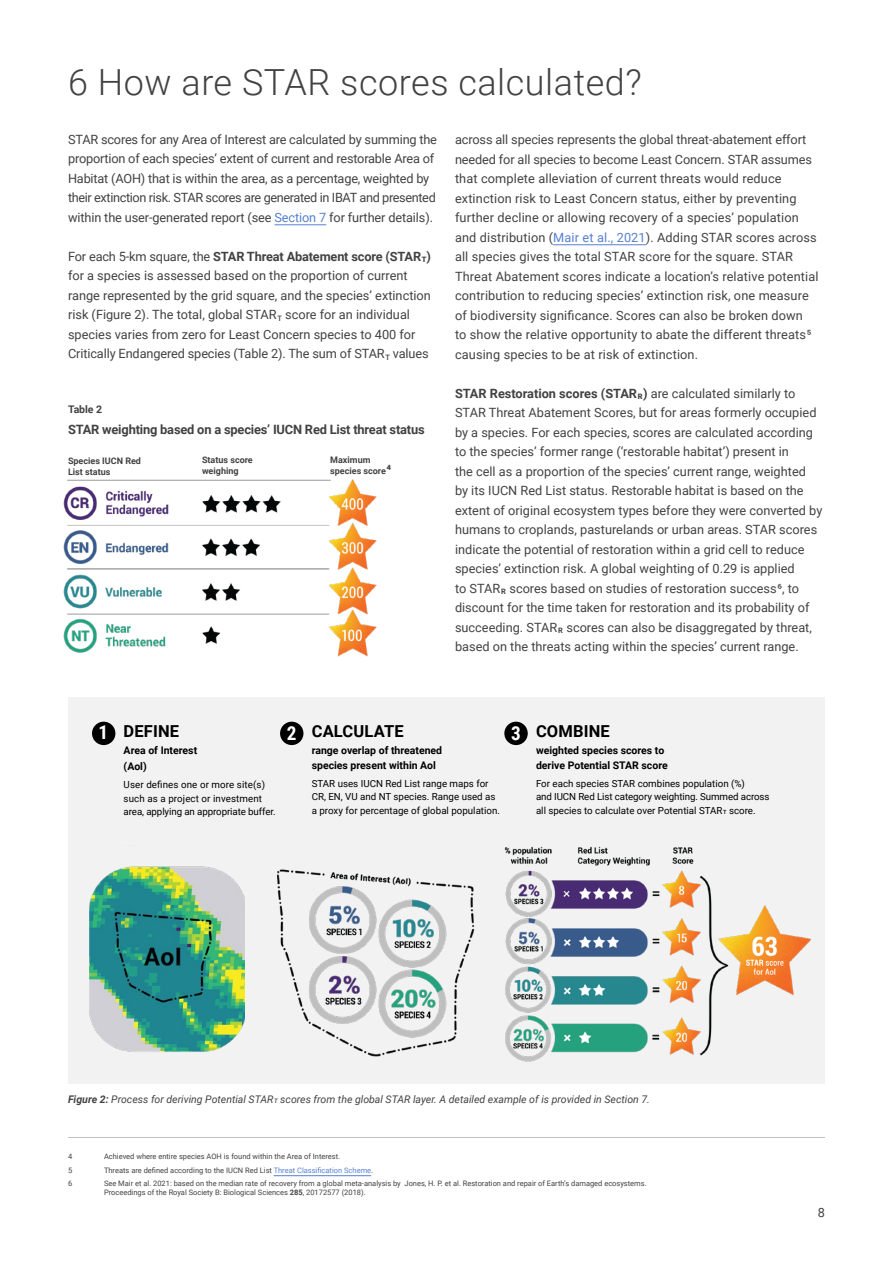
<style>
.page{position:relative;width:893px;height:1263px;background:#fff}
.page>*{position:absolute;margin:0;border:0;box-sizing:border-box;transform-origin:0 0}
.Heading_1__24pt{font:300 36px "Roboto";letter-spacing:.015em;color:#424242}
.Body_-_Black{font:700 19.2px "Roboto Condensed";color:#fff}
.Body_-_Black-2{font:700 16.5px "Roboto";letter-spacing:.01em;color:#000}
.Body_-_Black-3{font:700 12.9px "Roboto";letter-spacing:-.015em;color:#424242}
.Body_-_Black-4{font:12.75px/19.5px "Roboto";color:#424242}
.Heading_1__24pt-2{font:12.75px/19.5px "Roboto";letter-spacing:-.015em;color:#424242}
.Body_-_Black-5{font:700 10.5px/15px "Roboto";color:#000}
.Body_-_Black-6{font:italic 10.5px "Roboto";color:#424242}
.Body_-_Black-7{font:700 10.5px "Roboto";color:#424242}
.Body_-_Black-8{font:9.75px/13.5px "Roboto";color:#000}
.Body_-_Black-9{font:700 9px/10.5px "Roboto";color:#424242}
.Footnote_5_6{font:7.5px/9px "Roboto";color:#424242}
.s1{color:#5680d2}
.s2{font-weight:700}
.s3{font-size:12.75px}
.s4{font-weight:500;font-size:5.7px}
.s5{font-weight:500;font-size:6.15px}
</style>
<div class="page">
<hr style="left:275px;top:224px;width:51px;height:1px;background:#5680d2">
<hr style="left:68px;top:1137px;width:757px;height:1px;background:#c0c0c0">
<hr style="left:274px;top:1175px;width:97px;height:1px;background:#5680d2">
<hr style="left:553px;top:244px;width:93px;height:1px;background:#5680d2">
<img style="left:63px;top:479px;width:314px;height:178px">
<div style="left:68px;top:697px;width:757px;height:387px;background:#f2f2f2"></div>
<img style="left:89px;top:866px;width:156px;height:186px">
<img style="left:277px;top:869px;width:197px;height:188px">
<img style="left:504px;top:846px;width:307px;height:215px">
<div style="left:92px;top:722px;width:23px;height:23px;background:#000;border-radius:50%"></div>
<div style="left:280px;top:722px;width:23px;height:23px;background:#000;border-radius:50%"></div>
<div style="left:504px;top:722px;width:24px;height:23px;background:#000;border-radius:50%"></div>
<p class="Heading_1__24pt" style="left:68px;top:57px;width:575px">6 How are STAR scores calculated?</p>
<p class="Heading_1__24pt-2" style="left:68px;top:129px;width:370px">STAR scores for any Area of Interest are calculated by summing the proportion of each species’ extent of current and restorable Area of Habitat (AOH) that is within the area, as a percentage, weighted by their extinction risk. STAR scores are generated in IBAT and presented within the user-generated report (see <span class="s1">Section 7</span> for further details).</p>
<p class="Body_-_Black-4" style="left:68px;top:246px;width:364px">For each 5-km square, the <span class="s2">STAR Threat Abatement score (STAR</span><sub>T</sub><span class="s2">) </span>for a species is assessed based on the proportion of current range represented by the grid square, and the species’ extinction risk (Figure 2). The total, global STAR<sub>T</sub> score for an individual species varies from zero for Least Concern species to 400 for Critically Endangered species (Table 2). The sum of STAR<sub>T</sub> values</p>
<p class="Body_-_Black-7" style="left:68px;top:402px;width:36px">Table 2</p>
<p class="Body_-_Black-3" style="left:68px;top:420px;width:358px">STAR weighting based on a species’ IUCN Red List threat status</p>
<p class="Body_-_Black-9" style="left:330px;top:454px;width:63px">Maximum species score<span class="s3">4</span></p>
<p class="Body_-_Black-9" style="left:202px;top:454px;width:52px">Status score weighing</p>
<p class="Body_-_Black-9" style="left:68px;top:455px;width:74px">Species IUCN Red<br>List status</p>
<p class="Body_-_Black-4" style="left:455px;top:129px;width:365px">across all species represents the global threat-abatement effort needed for all species to become Least Concern. STAR assumes that complete alleviation of current threats would reduce extinction risk to Least Concern status, either by preventing further decline or allowing recovery of a species’ population and distribution (<span class="s1">Mair et al., 2021</span>). Adding STAR scores across all species gives the total STAR score for the square. STAR Threat Abatement scores indicate a location’s relative potential contribution to reducing species’ extinction risk, one measure of biodiversity significance. Scores can also be broken down<br>to show the relative opportunity to abate the different threats5 causing species to be at risk of extinction.</p>
<p class="Body_-_Black-4" style="left:455px;top:383px;width:369px"><span class="s2">STAR Restoration scores (STAR</span><sub>R</sub><span class="s2">)</span> are calculated similarly to STAR Threat Abatement Scores, but for areas formerly occupied by a species. For each species, scores are calculated according to the species’ former range (‘restorable habitat’) present in<br>the cell as a proportion of the species’ current range, weighted<br>by its IUCN Red List status. Restorable habitat is based on the extent of original ecosystem types before they were converted by humans to croplands, pasturelands or urban areas. STAR scores indicate the potential of restoration within a grid cell to reduce species’ extinction risk. A global weighting of 0.29 is applied<br>to STAR<sub>R</sub> scores based on studies of restoration success6, to discount for the time taken for restoration and its probability of succeeding. STAR<sub>R</sub> scores can also be disaggregated by threat, based on the threats acting within the species’ current range.</p>
<p class="Body_-_Black-2" style="left:312px;top:720px;width:94px">CALCULATE</p>
<p class="Body_-_Black-5" style="left:312px;top:742px;width:132px">range overlap of threatened species present within Aol</p>
<p class="Body_-_Black-8" style="left:312px;top:776px;width:190px">STAR uses IUCN Red List range maps for<br>CR, EN, VU and NT species. Range used as a proxy for percentage of global population.</p>
<p class="Body_-_Black" style="left:99px;top:719px;width:11px">1</p>
<p class="Body_-_Black" style="left:287px;top:719px;width:11px">2</p>
<p class="Body_-_Black" style="left:511px;top:719px;width:11px">3</p>
<p class="Body_-_Black-2" style="left:124px;top:720px;width:57px">DEFINE</p>
<p class="Body_-_Black-5" style="left:124px;top:741px;width:75px;line-height:16.5px">Area of Interest (Aol)</p>
<p class="Body_-_Black-8" style="left:124px;top:778px;width:153px">User defines one or more site(s) such as a project or investment area, applying an appropriate buffer.</p>
<p class="Body_-_Black-2" style="left:536px;top:720px;width:75px">COMBINE</p>
<p class="Body_-_Black-5" style="left:536px;top:742px;width:133px">weighted species scores to derive Potential STAR score</p>
<p class="Body_-_Black-8" style="left:536px;top:776px;width:235px">For each species STAR combines population (%)<br>and IUCN Red List category weighting. Summed across all species to calculate over Potential STAR<span class="s4">T</span> score.</p>
<p class="Body_-_Black-6" style="left:68px;top:1091px;width:583px"><span class="s2">Figure 2:</span> Process for deriving Potential STAR<span class="s5">T</span> scores from the global STAR layer. A detailed example of is provided in Section 7.</p>
<p class="Footnote_5_6" style="left:68px;top:1152px;width:6px">4</p>
<p class="Footnote_5_6" style="left:104px;top:1152px;width:238px">Achieved where entire species AOH is found within the Area of Interest.</p>
<p class="Footnote_5_6" style="left:68px;top:1165px;width:6px">5</p>
<p class="Footnote_5_6" style="left:104px;top:1165px;width:271px">Threats are defined according to the IUCN Red List <span class="s1">Threat Classification Scheme</span>.</p>
<p class="Footnote_5_6" style="left:68px;top:1178px;width:6px">6</p>
<p class="Footnote_5_6" style="left:104px;top:1178px;width:544px">See Mair et al. 2021: based on the median rate of recovery from a global meta-analysis by Jones, H. P. et al. Restoration and repair of Earth’s damaged ecosystems.<br>Proceedings of the Royal Society B: Biological Sciences <span class="s2">285</span>, 20172577 (2018).</p>
<p class="Body_-_Black-4" style="left:818px;top:1202px;width:9px">8</p>
</div>
